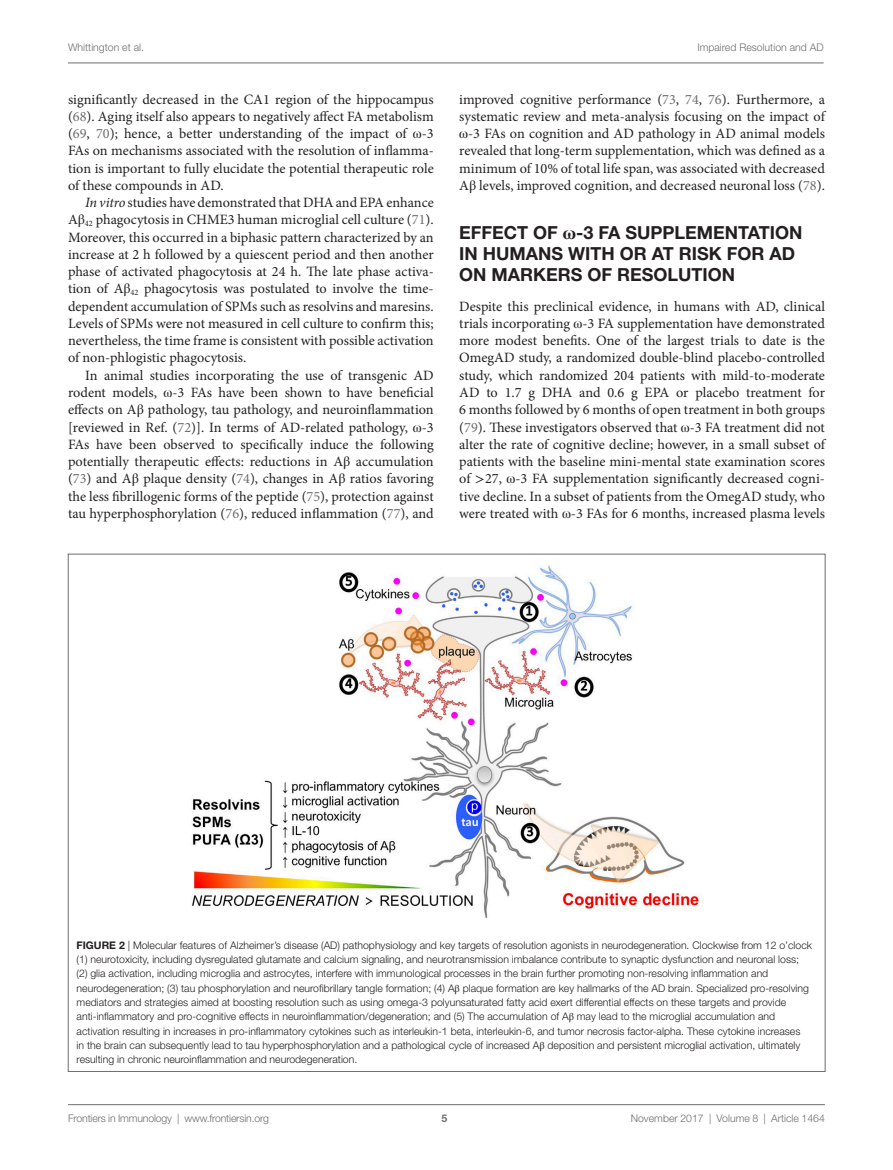
<style>
.page{position:relative;width:893px;height:1170px;background:#fff}
.page>*{position:absolute;margin:0;border:0;box-sizing:border-box;transform-origin:0 0}
.t1{font:700 18px/21px "Helvetica Neue LT Std";color:#231f20}
.t2{font:14.25px/17.2px "Minion Pro";color:#231f20;text-align:justify}
.t3{font:300 10.5px/14.2px "Helvetica Neue LT Std";color:#231f20}
.t4{font:300 10.5px "Helvetica Neue LT Std";color:#6c6d70}
.t5{font:700 10.5px "Helvetica Neue LT Std";color:#6c6d70}
.s1{color:#6c6d70}
.s2{font-family:"STIX General"}
.s3{font-style:italic}
.s4{font-weight:700}
.s5{font-family:"STIX General";font-weight:400}
</style>
<div class="page">
<img style="left:192px;top:565px;width:507px;height:353px">
<hr style="left:68px;top:1104px;width:757px;height:1px;background:#6c6d70">
<hr style="left:68px;top:63px;width:755px;height:1px;background:#6c6d70">
<p class="t4" style="left:68px;top:41px;width:78px">Whittington et al.</p>
<p class="t4" style="left:697px;top:41px;width:128px">Impaired Resolution and AD</p>
<p class="t2" style="left:68px;top:90px;width:367px">significantly decreased in the CA1 region of the hippocampus (<span class="s1">68</span>). Aging itself also appears to negatively affect FA metabolism (<span class="s1">69</span>, <span class="s1">70</span>); hence, a better understanding of the impact of <span class="s2">ω</span>-3<br>FAs on mechanisms associated with the resolution of inflamma&shy;tion is important to fully elucidate the potential therapeutic role of these compounds in AD.</p>
<p class="t2" style="left:68px;top:194px;width:367px;text-indent:17px"><span class="s3">In vitro</span> studies have demonstrated that DHA and EPA enhance A<span class="s2">β</span><sub>42</sub> phagocytosis in CHME3 human microglial cell culture (<span class="s1">71</span>).<br>Moreover, this occurred in a biphasic pattern characterized by an increase at 2 h followed by a quiescent period and then another phase of activated phagocytosis at 24 h. The late phase activa&shy;tion of A<span class="s2">β</span><sub>42</sub> phagocytosis was postulated to involve the time&shy;dependent accumulation of SPMs such as resolvins and maresins.<br>Levels of SPMs were not measured in cell culture to confirm this; nevertheless, the time frame is consistent with possible activation of non-phlogistic phagocytosis.</p>
<p class="t2" style="left:68px;top:366px;width:367px;text-indent:17px">In animal studies incorporating the use of transgenic AD rodent models, <span class="s2">ω</span>-3 FAs have been shown to have beneficial effects on A<span class="s2">β</span> pathology, tau pathology, and neuroinflammation [reviewed in Ref. (<span class="s1">72</span>)]. In terms of AD-related pathology, <span class="s2">ω</span>-3<br>FAs have been observed to specifically induce the following potentially therapeutic effects: reductions in A<span class="s2">β</span> accumulation (<span class="s1">73</span>) and A<span class="s2">β</span> plaque density (<span class="s1">74</span>), changes in A<span class="s2">β</span> ratios favoring the less fibrillogenic forms of the peptide (<span class="s1">75</span>), protection against tau hyperphosphorylation (<span class="s1">76</span>), reduced inflammation (<span class="s1">77</span>), and</p>
<p class="t2" style="left:459px;top:90px;width:367px">improved cognitive performance (<span class="s1">73</span>, <span class="s1">74</span>, <span class="s1">76</span>). Furthermore, a systematic review and meta-analysis focusing on the impact of <span class="s2">ω</span>-3 FAs on cognition and AD pathology in AD animal models revealed that long-term supplementation, which was defined as a minimum of 10% of total life span, was associated with decreased A<span class="s2">β</span> levels, improved cognition, and decreased neuronal loss (<span class="s1">78</span>).</p>
<p class="t1" style="left:459px;top:221px;width:345px">EFFECT OF <span class="s2">ω</span>-3 FA SUPPLEMENTATION<br>IN HUMANS WITH OR AT RISK FOR AD<br>ON MARKERS OF RESOLUTION</p>
<p class="t2" style="left:459px;top:297px;width:367px">Despite this preclinical evidence, in humans with AD, clinical trials incorporating <span class="s2">ω</span>-3 FA supplementation have demonstrated more modest benefits. One of the largest trials to date is the OmegAD study, a randomized double-blind placebo-controlled study, which randomized 204 patients with mild-to-moderate AD to 1.7 g DHA and 0.6 g EPA or placebo treatment for 6 months followed by 6 months of open treatment in both groups (<span class="s1">79</span>). These investigators observed that <span class="s2">ω</span>-3 FA treatment did not alter the rate of cognitive decline; however, in a small subset of patients with the baseline mini-mental state examination scores of <span class="s2">&gt;</span>27, <span class="s2">ω</span>-3 FA supplementation significantly decreased cogni&shy;tive decline. In a subset of patients from the OmegAD study, who were treated with <span class="s2">ω</span>-3 FAs for 6 months, increased plasma levels</p>
<p class="t3" style="left:77px;top:937px;width:737px"><span class="s4">FIGURE 2</span> | Molecular features of Alzheimer’s disease (AD) pathophysiology and key targets of resolution agonists in neurodegeneration. Clockwise from 12 o’clock (1) neurotoxicity, including dysregulated glutamate and calcium signaling, and neurotransmission imbalance contribute to synaptic dysfunction and neuronal loss; (2) glia activation, including microglia and astrocytes, interfere with immunological processes in the brain further promoting non-resolving inflammation and neurodegeneration; (3) tau phosphorylation and neurofibrillary tangle formation; (4) A<span class="s5">β</span> plaque formation are key hallmarks of the AD brain. Specialized pro-resolving mediators and strategies aimed at boosting resolution such as using omega-3 polyunsaturated fatty acid exert differential effects on these targets and provide anti-inflammatory and pro-cognitive effects in neuroinflammation/degeneration; and (5) The accumulation of A<span class="s5">β</span> may lead to the microglial accumulation and activation resulting in increases in pro-inflammatory cytokines such as interleukin-1 beta, interleukin-6, and tumor necrosis factor-alpha. These cytokine increases<br>in the brain can subsequently lead to tau hyperphosphorylation and a pathological cycle of increased A<span class="s5">β</span> deposition and persistent microglial activation, ultimately resulting in chronic neuroinflammation and neurodegeneration.</p>
<p class="t4" style="left:68px;top:1111px;width:203px">Frontiers in Immunology | www.frontiersin.org</p>
<p class="t4" style="left:631px;top:1111px;width:196px">November 2017 | Volume 8 | Article 1464</p>
<p class="t5" style="left:441px;top:1111px;width:7px">5</p>
</div>
